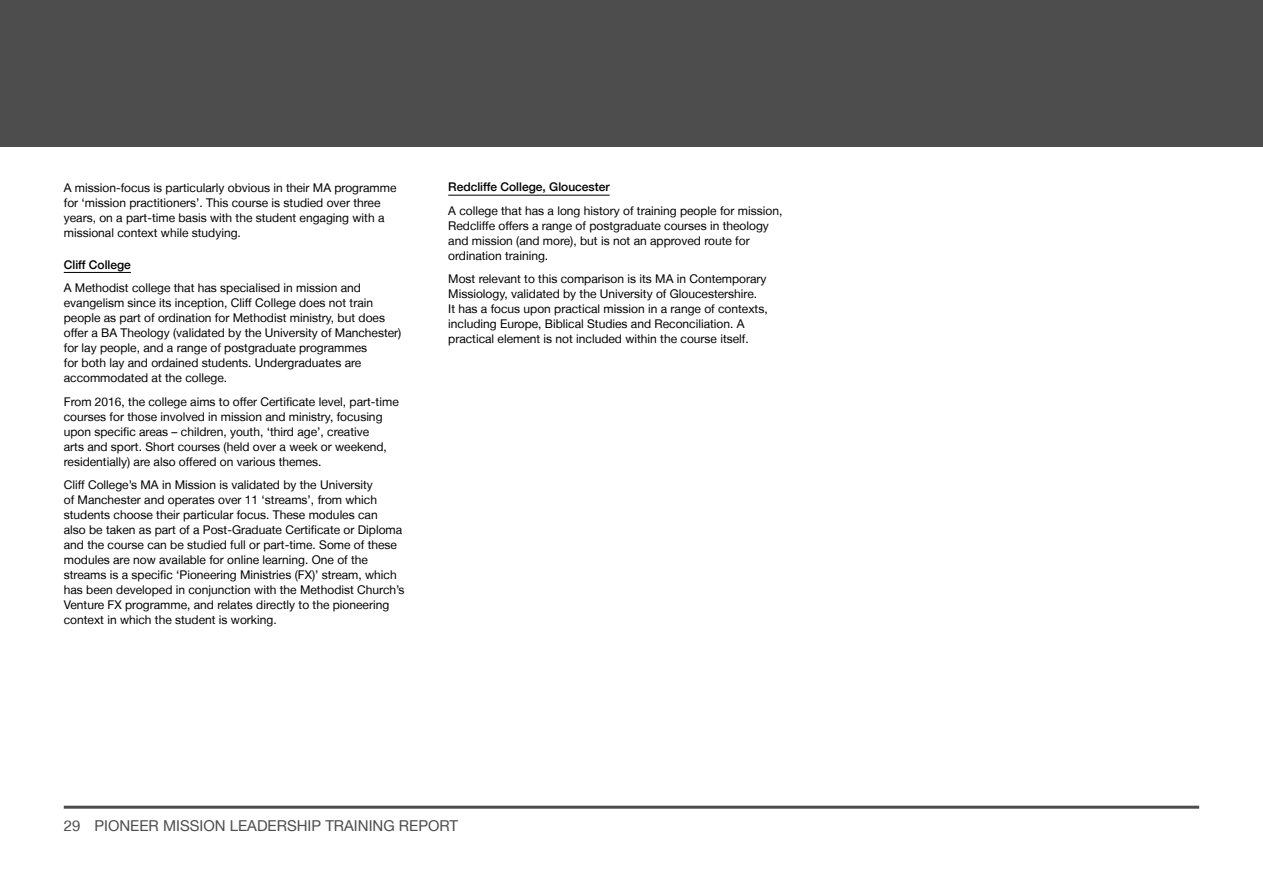
<style>
.page{position:relative;width:1263px;height:893px;background:#fff}
.page>*{position:absolute;margin:0;border:0;box-sizing:border-box;transform-origin:0 0}
.t1{font:15px "Helvetica Neue LT";color:#4d4d4d}
.t2{font:12px/15px "Helvetica Neue LT";color:#000}
.t3{font:500 12px "Helvetica Neue LT";color:#000}
</style>
<div class="page">
<div style="left:0;top:0;width:1263px;height:147px;background:#4d4d4d"></div>
<hr style="left:64px;top:806px;width:1135px;height:3px;background:#4d4d4d">
<hr style="left:64px;top:272px;width:67px;height:1px;background:#000">
<hr style="left:448px;top:195px;width:162px;height:1px;background:#000">
<p class="t2" style="left:64px;top:180px;width:334px">A mission-focus is particularly obvious in their MA programme for ‘mission practitioners’. This course is studied over three years, on a part-time basis with the student engaging with a missional context while studying.</p>
<p class="t3" style="left:64px;top:257px;width:69px">Cliff College</p>
<p class="t2" style="left:64px;top:280px;width:339px">A Methodist college that has specialised in mission and evangelism since its inception, Cliff College does not train people as part of ordination for Methodist ministry, but does offer a BA Theology (validated by the University of Manchester) for lay people, and a range of postgraduate programmes<br>for both lay and ordained students. Undergraduates are accommodated at the college.</p>
<p class="t2" style="left:64px;top:394px;width:336px">From 2016, the college aims to offer Certificate level, part-time courses for those involved in mission and ministry, focusing upon specific areas – children, youth, ‘third age’, creative<br>arts and sport. Short courses (held over a week or weekend, residentially) are also offered on various themes.</p>
<p class="t2" style="left:64px;top:477px;width:342px">Cliff College’s MA in Mission is validated by the University<br>of Manchester and operates over 11 ‘streams’, from which students choose their particular focus. These modules can<br>also be taken as part of a Post-Graduate Certificate or Diploma and the course can be studied full or part-time. Some of these modules are now available for online learning. One of the streams is a specific ‘Pioneering Ministries (FX)’ stream, which has been developed in conjunction with the Methodist Church’s Venture FX programme, and relates directly to the pioneering context in which the student is working.</p>
<p class="t3" style="left:448px;top:180px;width:163px">Redcliffe College, Gloucester</p>
<p class="t2" style="left:448px;top:203px;width:336px">A college that has a long history of training people for mission, Redcliffe offers a range of postgraduate courses in theology and mission (and more), but is not an approved route for ordination training.</p>
<p class="t2" style="left:448px;top:271px;width:321px">Most relevant to this comparison is its MA in Contemporary Missiology, validated by the University of Gloucestershire.<br>It has a focus upon practical mission in a range of contexts, including Europe, Biblical Studies and Reconciliation. A practical element is not included within the course itself.</p>
<p class="t1" style="left:64px;top:817px;width:392px">29 Pioneer Mission Leadership Training Report</p>
</div>
